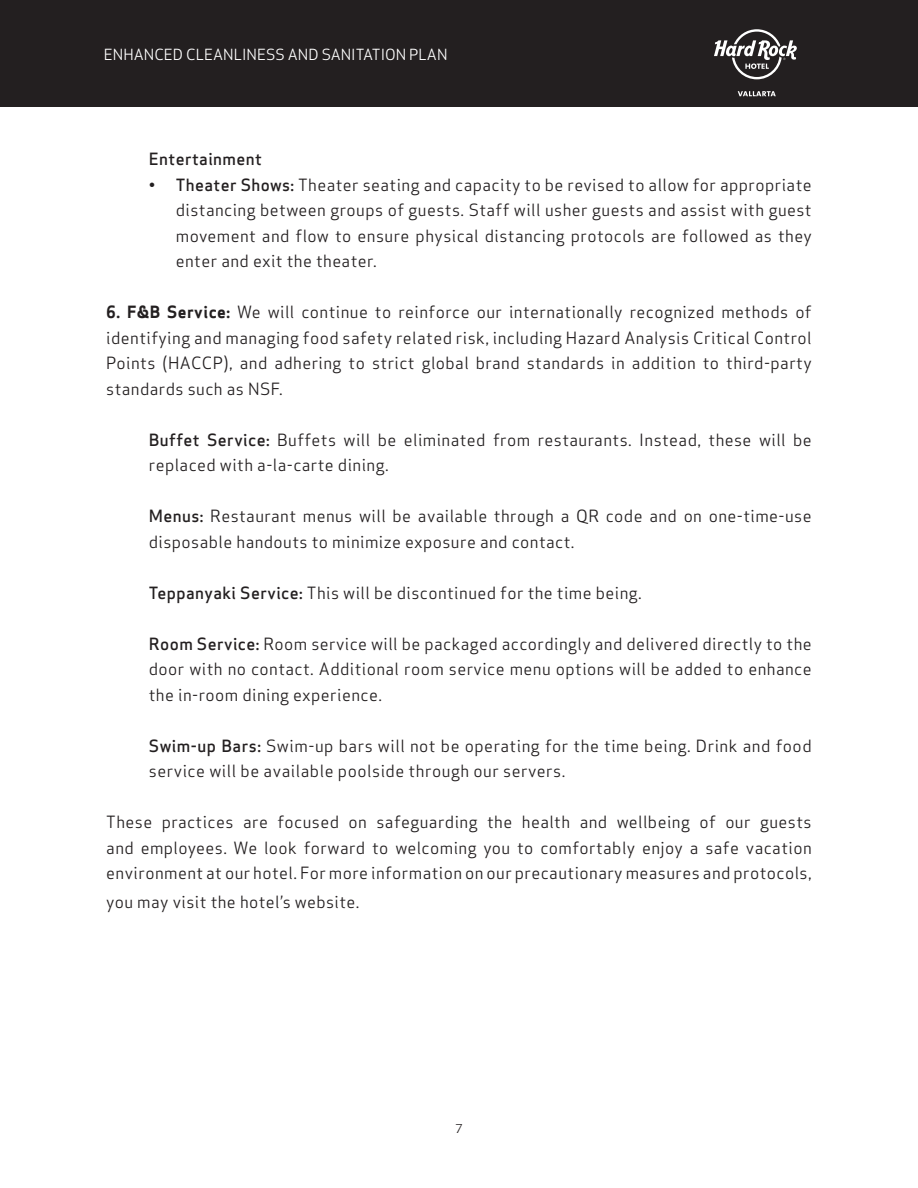
<style>
.page{position:relative;width:918px;height:1188px;background:#fff}
.page>*{position:absolute;margin:0;border:0;box-sizing:border-box;transform-origin:0 0}
.t1{font:16.5px/25.5px "Apex Sans";letter-spacing:.025em;color:#231f20;text-align:justify}
.t2{font:500 16.5px "Apex Sans";letter-spacing:.025em;color:#231f20}
.t3{font:15px "Apex Sans";color:#fff}
.t4{font:12px "Apex Sans";color:#231f20}
.s1{font-weight:500}
.s2{font-weight:700}
</style>
<div class="page">
<div style="left:0;top:0;width:918px;height:106px;background:#231f20"></div>
<svg style="left:714px;top:29px;width:83px;height:50px"></svg>
<svg style="left:738px;top:91px;width:38px;height:5px"></svg>
<p class="t3" style="left:104px;top:42px;width:345px">ENHANCED CLEANLINESS AND SANITATION PLAN</p>
<p class="t2" style="left:149px;top:145px;width:115px">Entertainment</p>
<p class="t1" style="left:176px;top:171px;width:637px;text-indent:-27px"><span class="s1">• Theater Shows:</span> Theater seating and capacity to be revised to allow for appropriate distancing between groups of guests. Staff will usher guests and assist with guest movement and flow to ensure physical distancing protocols are followed as they enter and exit the theater.</p>
<p class="t1" style="left:106px;top:298px;width:707px"><span class="s2">6. F&amp;B Service:</span> We will continue to reinforce our internationally recognized methods of identifying and managing food safety related risk, including Hazard Analysis Critical Control Points (HACCP), and adhering to strict global brand standards in addition to third-party standards such as NSF.</p>
<p class="t1" style="left:149px;top:426px;width:664px"><span class="s1">Buffet Service:</span> Buffets will be eliminated from restaurants. Instead, these will be replaced with a-la-carte dining.</p>
<p class="t1" style="left:149px;top:502px;width:664px"><span class="s1">Menus:</span> Restaurant menus will be available through a QR code and on one-time-use disposable handouts to minimize exposure and contact.</p>
<p class="t1" style="left:149px;top:579px;width:495px"><span class="s1">Teppanyaki Service:</span> This will be discontinued for the time being.</p>
<p class="t1" style="left:149px;top:630px;width:664px"><span class="s1">Room Service:</span> Room service will be packaged accordingly and delivered directly to the door with no contact. Additional room service menu options will be added to enhance the in-room dining experience.</p>
<p class="t1" style="left:149px;top:732px;width:664px"><span class="s1">Swim-up Bars:</span> Swim-up bars will not be operating for the time being. Drink and food service will be available poolside through our servers.</p>
<p class="t1" style="left:106px;top:808px;width:707px">These practices are focused on safeguarding the health and wellbeing of our guests and employees. We look forward to welcoming you to comfortably enjoy a safe vacation environment at our hotel. For more information on our precautionary measures and protocols,</p>
<p class="t1" style="left:106px;top:888px;width:255px">you may visit the hotel’s website.</p>
<p class="t4" style="left:455px;top:1119px;width:9px">7</p>
</div>
